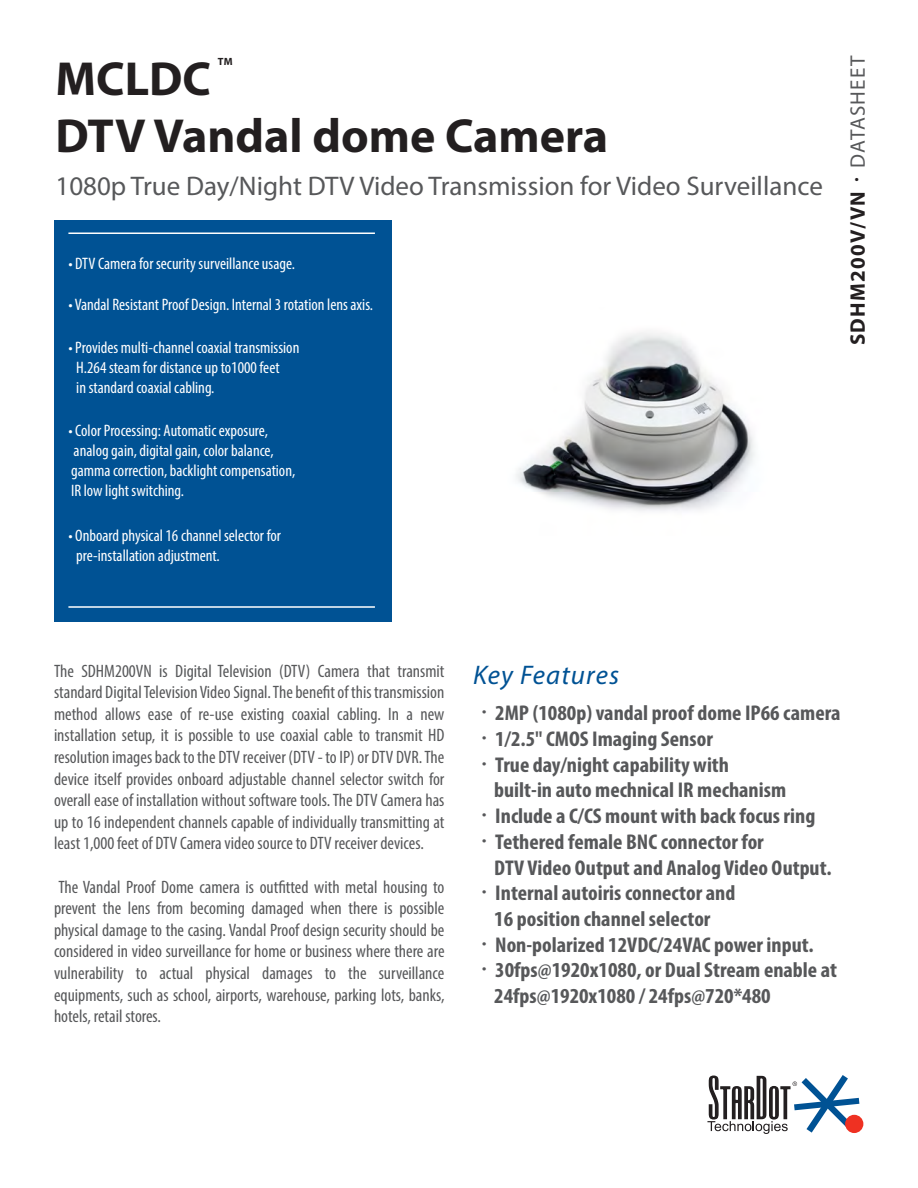
<style>
.page{position:relative;width:918px;height:1188px;background:#fff}
.page>*{position:absolute;margin:0;border:0;box-sizing:border-box;transform-origin:0 0}
.t1{font:700 48px/57.6px "Myriad Pro";color:#231f20}
.t2{font:27px "Myriad Pro";color:#57585a}
.t3{font:italic 27px "Myriad Pro";letter-spacing:.04em;color:#005294}
.t4{font:700 condensed 21.45px "Myriad Pro";color:#57585a;scale:1.04 1}
.t5{font:700 21px "Myriad Pro";letter-spacing:.06em;color:#231f20}
.t6{font:condensed 18px/21.6px "Myriad Pro";color:#57585a;text-align:justify}
.t7{font:condensed 16.65px/20px "Myriad Pro";color:#fff}
.t8{font:700 10.5px "Myriad Pro";color:#231f20}
.s1{font-family:"Adobe Ming Std";font-weight:300}
.s2{font-weight:400;color:#57585a}
.s3{font-family:"Adobe Ming Std";font-weight:300;font-stretch:normal}
</style>
<div class="page">
<div style="left:54px;top:220px;width:337px;height:402px;background:#005294"></div>
<hr style="left:68px;top:606px;width:307px;height:2px;background:#fff">
<hr style="left:68px;top:232px;width:307px;height:2px;background:#fff">
<img style="left:516px;top:332px;width:239px;height:179px">
<svg style="left:707px;top:1075px;width:152px;height:59px"></svg>
<div style="left:845px;top:1115px;width:18px;height:18px;background:#ef3122;border-radius:50%"></div>
<p class="t8" style="left:218px;top:55px;width:16px">TM</p>
<p class="t1" style="left:56px;top:48px;width:554px">MCLDC<br>DTV Vandal dome Camera</p>
<p class="t2" style="left:56px;top:169px;width:769px">1080p True Day/Night DTV Video Transmission for Video Surveillance</p>
<p class="t7" style="left:68px;top:253px;width:228px">• DTV Camera for security surveillance usage.</p>
<p class="t7" style="left:68px;top:294px;width:306px">• Vandal Resistant Proof Design. Internal 3 rotation lens axis.</p>
<p class="t7" style="left:76px;top:338px;width:225px;text-indent:-8px">• Provides multi-channel coaxial transmission<br>H.264 steam for distance up to1000 feet<br>in standard coaxial cabling.</p>
<p class="t7" style="left:68px;top:420px;width:228px">• Color Processing: Automatic exposure, analog gain, digital gain, color balance, gamma correction, backlight compensation, IR low light switching.</p>
<p class="t7" style="left:76px;top:525px;width:206px;text-indent:-8px">• Onboard physical 16 channel selector for pre-installation adjustment.</p>
<p class="t5" style="left:844px;top:345px;width:291px;rotate:-90deg">SDHM200V/VN<span class="s1">‧</span><span class="s2">DATASHEET</span></p>
<p class="t6" style="left:54px;top:660px;width:392px">The SDHM200VN is Digital Television (DTV) Camera that transmit standard Digital Television Video Signal. The benefit of this transmission method allows ease of re-use existing coaxial cabling. In a new installation setup, it is possible to use coaxial cable to transmit HD resolution images back to the DTV receiver (DTV - to IP) or DTV DVR. The device itself provides onboard adjustable channel selector switch for overall ease of installation without software tools. The DTV Camera has up to 16 independent channels capable of individually transmitting at least 1,000 feet of DTV Camera video source to DTV receiver devices.</p>
<p class="t6" style="left:54px;top:876px;width:392px">The Vandal Proof Dome camera is outfitted with metal housing to prevent the lens from becoming damaged when there is possible physical damage to the casing. Vandal Proof design security should be considered in video surveillance for home or business where there are vulnerability to actual physical damages to the surveillance equipments, such as school, airports, warehouse, parking lots, banks, hotels, retail stores.</p>
<p class="t3" style="left:473px;top:658px;width:148px">Key Features</p>
<p class="t4" style="left:473px;top:700px;width:355px"><span class="s3">‧</span>2MP (1080p) vandal proof dome IP66 camera</p>
<p class="t4" style="left:473px;top:726px;width:232px"><span class="s3">‧</span>1/2.5" CMOS Imaging Sensor</p>
<p class="t4" style="left:473px;top:751px;width:248px"><span class="s3">‧</span>True day/night capability with</p>
<p class="t4" style="left:494px;top:777px;width:282px">built-in auto mechnical IR mechanism</p>
<p class="t4" style="left:473px;top:803px;width:331px"><span class="s3">‧</span>Include a C/CS mount with back focus ring</p>
<p class="t4" style="left:473px;top:828px;width:281px"><span class="s3">‧</span>Tethered female BNC connector for</p>
<p class="t4" style="left:494px;top:854px;width:326px">DTV Video Output and Analog Video Output.</p>
<p class="t4" style="left:473px;top:880px;width:254px"><span class="s3">‧</span>Internal autoiris connector and</p>
<p class="t4" style="left:494px;top:905px;width:209px">16 position channel selector</p>
<p class="t4" style="left:473px;top:931px;width:329px"><span class="s3">‧</span>Non-polarized 12VDC/24VAC power input.</p>
<p class="t4" style="left:473px;top:957px;width:351px"><span class="s3">‧</span>30fps@1920x1080, or Dual Stream enable at</p>
<p class="t4" style="left:494px;top:983px;width:267px">24fps@1920x1080 / 24fps@720*480</p>
</div>
